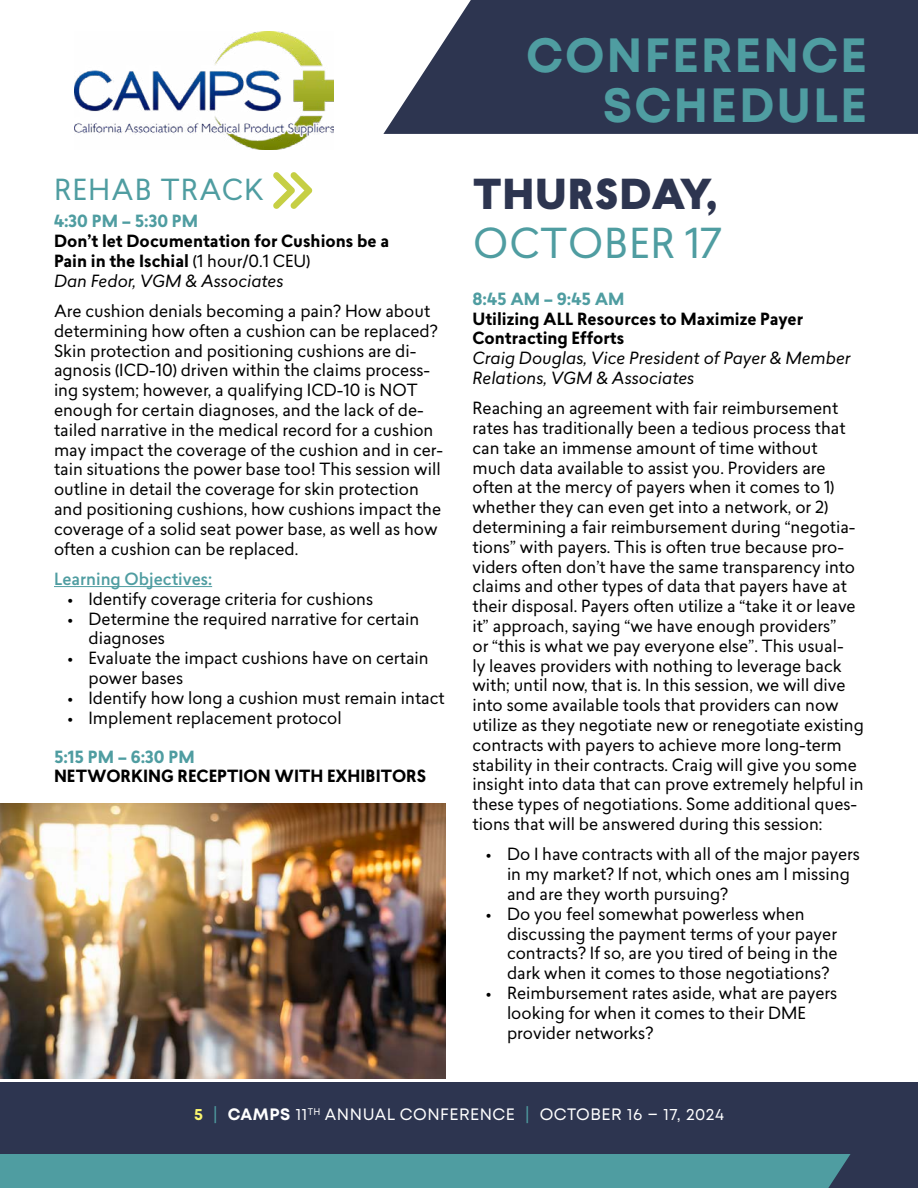
<style>
.page{position:relative;width:918px;height:1188px;background:#fff}
.page>*{position:absolute;margin:0;border:0;box-sizing:border-box;transform-origin:0 0}
.t1{font:700 48px/49.5px "Mont";letter-spacing:.04em;color:#4f9da1;text-align:right}
.t2{font:900 40.5px "Lasiver";letter-spacing:.02em;color:#2d3550}
.t3{font:40.5px "Lasiver";letter-spacing:.02em;color:#4f9da1}
.t4{font:28.5px "Lasiver";letter-spacing:.04em;color:#4f9da1}
.t5{font:16.5px/19.8px "Lasiver";color:#000}
.t6{font:700 16.5px/19.8px "Lasiver";color:#000}
.t7{font:italic 16.5px/19.8px "Lasiver";color:#000}
.t8{font:16.5px "Mont";letter-spacing:.03em;color:#fff}
.t9{font:700 16.5px "Lasiver";color:#4f9da1}
.t10{font:500 16.5px "Lasiver";color:#4f9da1}
.s1{font-weight:400}
.s2{font-weight:400;font-style:italic}
.s3{font-weight:700;color:#fbf66f}
.s4{color:#4f9da1}
.s5{font-weight:700}
</style>
<div class="page">
<hr style="left:54px;top:586px;width:158px;height:1px;background:#4f9da1">
<svg style="left:273px;top:172px;width:40px;height:37px"></svg>
<svg style="left:383px;top:0;width:535px;height:134px;background:#3e455e"></svg>
<div style="left:0;top:1138px;width:918px;height:50px;background:#4f9da1"></div>
<div style="left:0;top:1082px;width:918px;height:71px;background:#2d3550"></div>
<svg style="left:828px;top:1153px;width:90px;height:35px;background:#314159"></svg>
<img style="left:75px;top:31px;width:258px;height:119px">
<img style="left:0;top:804px;width:446px;height:275px">
<h3 class="t4" style="left:54px;top:170px;width:211px">REHAB TRACK</h3>
<p class="t9" style="left:54px;top:210px;width:146px">4:30 PM – 5:30 PM</p>
<p class="t6" style="left:54px;top:231px;width:337px">Don’t let Documentation for Cushions be a<br>Pain in the Ischial <span class="s1">(1 hour/0.1 CEU)<br></span><span class="s2">Dan Fedor, VGM &amp; Associates</span></p>
<p class="t5" style="left:54px;top:301px;width:391px">Are cushion denials becoming a pain? How about determining how often a cushion can be replaced?<br>Skin protection and positioning cushions are di&shy;agnosis (ICD-10) driven within the claims process&shy;ing system; however, a qualifying ICD-10 is NOT enough for certain diagnoses, and the lack of de&shy;tailed narrative in the medical record for a cushion may impact the coverage of the cushion and in cer&shy;tain situations the power base too! This session will outline in detail the coverage for skin protection and positioning cushions, how cushions impact the coverage of a solid seat power base, as well as how often a cushion can be replaced.</p>
<p class="t10" style="left:54px;top:567px;width:160px">Learning Objectives:</p>
<p class="t5" style="left:67px;top:589px;width:307px">• Identify coverage criteria for cushions</p>
<p class="t5" style="left:89px;top:608px;width:332px;text-indent:-21px">• Determine the required narrative for certain diagnoses</p>
<p class="t5" style="left:89px;top:648px;width:342px;text-indent:-21px">• Evaluate the impact cushions have on certain power bases</p>
<p class="t5" style="left:67px;top:688px;width:379px">• Identify how long a cushion must remain intact</p>
<p class="t5" style="left:67px;top:707px;width:276px">• Implement replacement protocol</p>
<p class="t9" style="left:54px;top:745px;width:142px">5:15 PM – 6:30 PM</p>
<p class="t6" style="left:54px;top:767px;width:374px">NETWORKING RECEPTION WITH EXHIBITORS</p>
<h1 class="t1" style="left:526px;top:31px;width:342px">CONFERENCE<br>SCHEDULE</h1>
<h2 class="t2" style="left:473px;top:165px;width:246px">THURSDAY,</h2>
<h2 class="t3" style="left:473px;top:215px;width:250px">OCTOBER 17</h2>
<p class="t9" style="left:472px;top:287px;width:154px">8:45 AM – 9:45 AM</p>
<p class="t6" style="left:472px;top:309px;width:332px">Utilizing ALL Resources to Maximize Payer<br>Contracting Efforts</p>
<p class="t7" style="left:472px;top:348px;width:380px">Craig Douglas, Vice President of Payer &amp; Member<br>Relations, VGM &amp; Associates</p>
<p class="t5" style="left:472px;top:398px;width:393px">Reaching an agreement with fair reimbursement rates has traditionally been a tedious process that can take an immense amount of time without much data available to assist you. Providers are often at the mercy of payers when it comes to 1) whether they can even get into a network, or 2) determining a fair reimbursement during “negotia&shy;tions” with payers. This is often true because pro&shy;viders often don’t have the same transparency into claims and other types of data that payers have at their disposal. Payers often utilize a “take it or leave it” approach, saying “we have enough providers”<br>or “this is what we pay everyone else”. This usual-<br>ly leaves providers with nothing to leverage back with; until now, that is. In this session, we will dive into some available tools that providers can now utilize as they negotiate new or renegotiate existing contracts with payers to achieve more long-term stability in their contracts. Craig will give you some insight into data that can prove extremely helpful in these types of negotiations. Some additional ques&shy;tions that will be answered during this session:</p>
<p class="t5" style="left:507px;top:844px;width:354px;text-indent:-21px">• Do I have contracts with all of the major payers in my market? If not, which ones am I missing and are they worth pursuing?</p>
<p class="t5" style="left:507px;top:904px;width:332px;text-indent:-21px">• Do you feel somewhat powerless when discussing the payment terms of your payer contracts? If so, are you tired of being in the dark when it comes to those negotiations?</p>
<p class="t5" style="left:507px;top:983px;width:332px;text-indent:-21px">• Reimbursement rates aside, what are payers looking for when it comes to their DME provider networks?</p>
<p class="t8" style="left:194px;top:1104px;width:531px"><span class="s3">5</span> <span class="s4">|</span> <span class="s5">CAMPS</span> 11<sup>TH</sup> ANNUAL CONFERENCE <span class="s4">|</span> OCTOBER 16 – 17, 2024</p>
</div>
